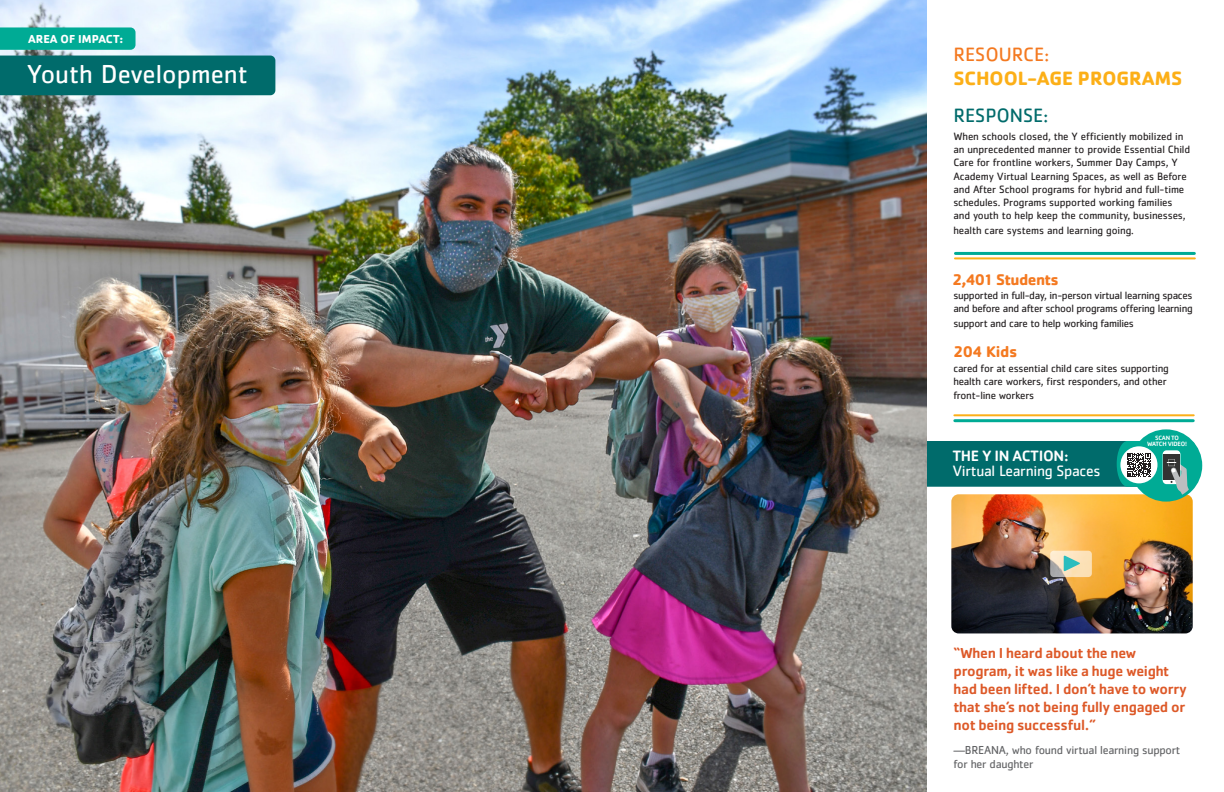
<style>
.page{position:relative;width:1224px;height:792px;background:#fff}
.page>*{position:absolute;margin:0;border:0;box-sizing:border-box;transform-origin:0 0}
.t1{font:27px "Cachet Std";color:#fff}
.t2{font:700 20px "Cachet Std";color:#fcaf17}
.t3{font:20px "Cachet Std";color:#f47920}
.t4{font:20px "Cachet Std";color:#006b6b}
.t5{font:700 16px "Cachet Std";letter-spacing:-.04em;color:#f47920}
.t6{font:15.6px "Cachet Std";letter-spacing:-.02em;color:#fff}
.t7{font:500 15.6px "Cachet Std";letter-spacing:-.02em;color:#fff}
.t8{font:500 15px/18px "Cachet Std";letter-spacing:-.02em;color:#dd5928}
.t9{font:12px/14.4px "Cachet Std";letter-spacing:-.02em;color:#636466}
.t10{font:700 12px "Cachet Std";color:#fff}
.t11{font:11px/13.2px "Cachet Std";letter-spacing:-.01em;color:#231f20}
.t12{font:11px/13.2px "Cachet Std";letter-spacing:-.03em;color:#231f20}
.t13{font:500 6.4px/6.5px "Cachet Std";letter-spacing:-.03em;color:#fff;text-align:center}
</style>
<div class="page">
<div style="left:881px;top:441px;width:315px;height:46px;background:#006b6b;border-radius:7px"></div>
<img style="left:0;top:0;width:927px;height:792px">
<div style="left:0;top:56px;width:275px;height:39px;background:#006b6b"></div>
<svg style="left:0;top:27px;width:136px;height:23px;background:#08ad98"></svg>
<img style="left:951px;top:494px;width:242px;height:139px">
<hr style="left:955px;top:252px;width:239px;height:3px;background:#00ab95">
<hr style="left:955px;top:257px;width:240px;height:2px;background:#fcaf17">
<hr style="left:955px;top:419px;width:238px;height:3px;background:#00ab95">
<hr style="left:954px;top:414px;width:240px;height:2px;background:#fcaf17">
<svg style="left:1117px;top:429px;width:85px;height:73px"></svg>
<svg style="left:1050px;top:551px;width:42px;height:26px"></svg>
<svg style="left:1064px;top:555px;width:16px;height:16px"></svg>
<p class="t10" style="left:28px;top:31px;width:97px">AREA OF IMPACT:</p>
<h1 class="t1" style="left:27px;top:59px;width:223px">Youth Development</h1>
<h2 class="t3" style="left:953px;top:42px;width:97px">RESOURCE:</h2>
<h2 class="t2" style="left:953px;top:65px;width:230px">SCHOOL-AGE PROGRAMS</h2>
<h2 class="t4" style="left:953px;top:104px;width:96px">RESPONSE:</h2>
<p class="t11" style="left:953px;top:130px;width:238px">When schools closed, the Y efficiently mobilized in an unprecedented manner to provide Essential Child Care for frontline workers, Summer Day Camps, Y Academy Virtual Learning Spaces, as well as Before and After School programs for hybrid and full-time schedules. Programs supported working families and youth to help keep the community, businesses,</p>
<p class="t11" style="left:953px;top:223px;width:182px">health care systems and learning going.</p>
<h3 class="t5" style="left:952px;top:269px;width:108px">2,401 Students</h3>
<p class="t12" style="left:953px;top:289px;width:241px">supported in full-day, in-person virtual learning spaces and before and after school programs offering learning</p>
<p class="t12" style="left:953px;top:316px;width:182px">support and care to help working families</p>
<p class="t11" style="left:953px;top:362px;width:217px">cared for at essential child care sites supporting health care workers, first responders, and other front-line workers</p>
<h3 class="t5" style="left:953px;top:341px;width:65px">204 Kids</h3>
<h3 class="t7" style="left:952px;top:447px;width:118px">THE Y IN ACTION:</h3>
<h3 class="t6" style="left:952px;top:462px;width:150px">Virtual Learning Spaces</h3>
<p class="t13" style="left:1147px;top:434px;width:41px">SCAN TO<br>WATCH VIDEO!</p>
<h3 class="t8" style="left:953px;top:644px;width:235px">“When I heard about the new program, it was like a huge weight had been lifted. I don’t have to worry that she’s not being fully engaged or not being successful.”</h3>
<p class="t9" style="left:953px;top:743px;width:228px">—BREANA, who found virtual learning support for her daughter</p>
</div>
